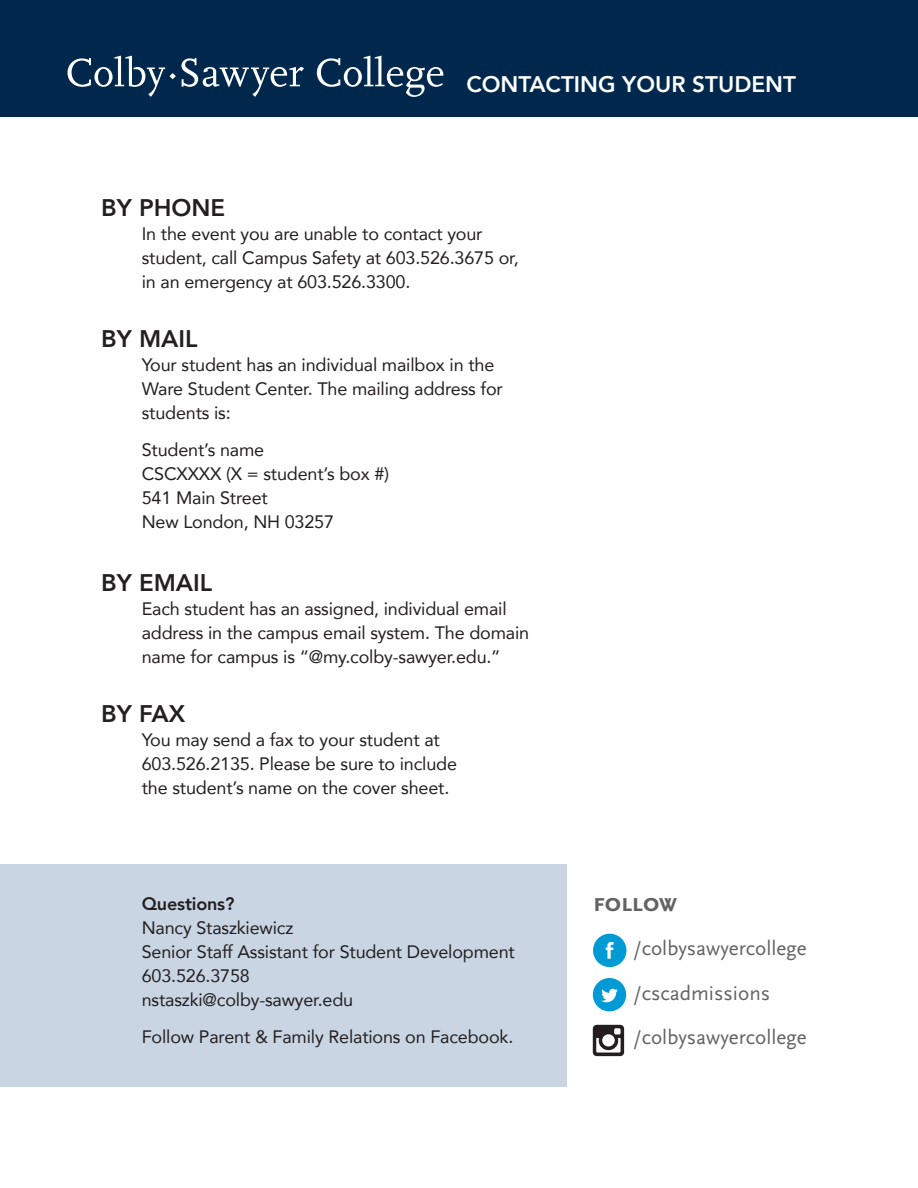
<style>
.page{position:relative;width:918px;height:1188px;background:#fff}
.page>*{position:absolute;margin:0;border:0;box-sizing:border-box;transform-origin:0 0}
.t1{font:700 26.25px "Scala Sans OT";letter-spacing:-.02em;color:#636366}
.t2{font:800 24px "Avenir";color:#231f20}
.t3{font:800 22.5px "Avenir";color:#fff}
.t4{font:21px "Scala Sans OT";color:#636366}
.p1{font:18px/24px "Avenir";letter-spacing:-.01em;color:#231f20}
.s1{font-weight:800}
</style>
<div class="page">
<div style="left:593px;top:978px;width:33px;height:33px;background:#009bd5;border-radius:50%"></div>
<svg style="left:601px;top:989px;width:17px;height:13px"></svg>
<div style="left:593px;top:934px;width:33px;height:33px;background:#009bd5;border-radius:50%"></div>
<svg style="left:606px;top:942px;width:8px;height:17px"></svg>
<svg style="left:593px;top:1025px;width:31px;height:31px"></svg>
<div style="left:0;top:0;width:918px;height:117px;background:#00284c"></div>
<div style="left:0;top:864px;width:567px;height:223px;background:#c9d5e3"></div>
<svg style="left:317px;top:56px;width:126px;height:41px"></svg>
<svg style="left:67px;top:56px;width:237px;height:41px"></svg>
<p class="t3" style="left:466px;top:66px;width:331px">CONTACTING YOUR STUDENT</p>
<p class="t2" style="left:101px;top:189px;width:125px">BY PHONE</p>
<p class="p1" style="left:142px;top:221px;width:378px">In the event you are unable to contact your student, call Campus Safety at 603.526.3675 or, in an emergency at 603.526.3300.</p>
<p class="t2" style="left:101px;top:320px;width:98px">BY MAIL</p>
<p class="p1" style="left:142px;top:352px;width:363px">Your student has an individual mailbox in the<br>Ware Student Center. The mailing address for students is:</p>
<p class="p1" style="left:142px;top:438px;width:249px">Student’s name<br>CSCXXXX (X = student’s box #)<br>541 Main Street<br>New London, NH 03257</p>
<p class="t2" style="left:101px;top:564px;width:113px">BY EMAIL</p>
<p class="p1" style="left:142px;top:596px;width:389px">Each student has an assigned, individual email address in the campus email system. The domain name for campus is “@my.colby-sawyer.edu.”</p>
<p class="t2" style="left:101px;top:695px;width:85px">BY FAX</p>
<p class="p1" style="left:142px;top:727px;width:317px">You may send a fax to your student at<br>603.526.2135. Please be sure to include the student’s name on the cover sheet.</p>
<p class="p1" style="left:142px;top:891px;width:375px"><span class="s1">Questions?<br></span>Nancy Staszkiewicz<br>Senior Staff Assistant for Student Development<br>603.526.3758<br>nstaszki@colby-sawyer.edu</p>
<p class="p1" style="left:142px;top:1025px;width:373px">Follow Parent &amp; Family Relations on Facebook.</p>
<p class="t1" style="left:593px;top:888px;width:86px">follow</p>
<p class="t4" style="left:633px;top:937px;width:175px">/colbysawyercollege</p>
<p class="t4" style="left:633px;top:982px;width:138px">/cscadmissions</p>
<p class="t4" style="left:633px;top:1026px;width:175px">/colbysawyercollege</p>
</div>
